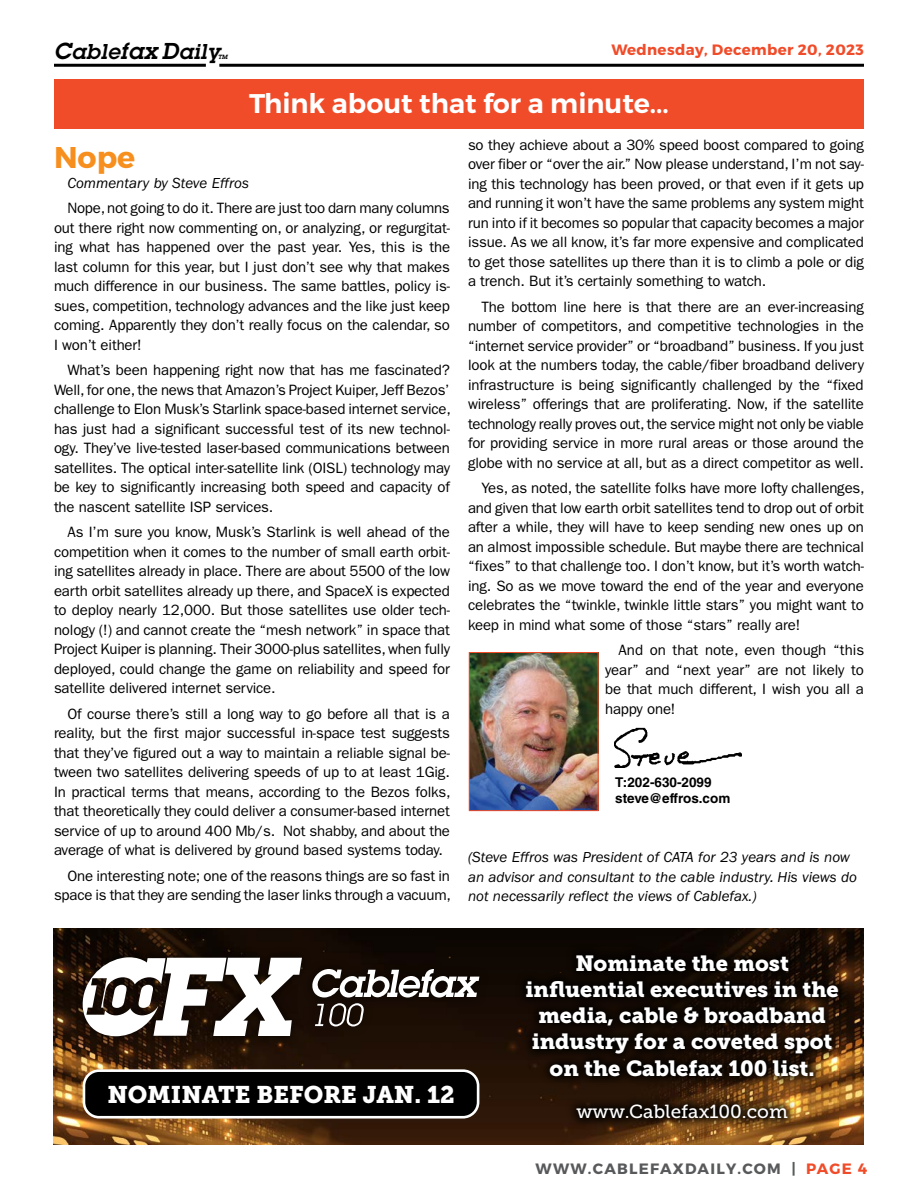
<style>
.page{position:relative;width:918px;height:1188px;background:#fff}
.page>*{position:absolute;margin:0;border:0;box-sizing:border-box;transform-origin:0 0}
.t1{font:700 30px "Montserrat";color:#f78f1e}
.t2{font:600 27px "Montserrat";color:#fff}
.t3{font:24px "Museo Slab 900";color:#fff}
.t4{font:21.75px/26.1px "Museo Slab 900";color:#fff;text-align:center}
.t5{font:italic 600 21px "Lubalin Graph Std";letter-spacing:.03em;color:#000}
.t6{font:18.9px "Museo Slab 500";color:#fff}
.t7{font:15px/19.5px "ITC Franklin Gothic Std";letter-spacing:-.01em;color:#000;text-align:justify}
.t8{font:italic 15px/19.5px "ITC Franklin Gothic Std";color:#000}
.t9{font:700 15px "Montserrat";letter-spacing:.085em;color:#58595b}
.t10{font:700 15px "Montserrat";letter-spacing:.025em;color:#f04c2a}
.t11{font:700 13.5px/16.2px "Helvetica LT Std";color:#000}
.t12{font:italic 600 6px "Lubalin Graph Std";color:#000}
.s1{font-size:22.5px}
.s2{color:#f04c2a}
</style>
<div class="page">
<div style="left:54px;top:79px;width:810px;height:50px;background:#f04c2a"></div>
<hr style="left:219px;top:64px;width:645px;height:3px;background:#000">
<hr style="left:54px;top:64px;width:152px;height:3px;background:#000">
<img style="left:53px;top:928px;width:810px;height:216px">
<div style="left:72px;top:947px;width:417px;height:100px;background:#000;opacity:.75"></div>
<svg style="left:312px;top:969px;width:167px;height:58px"></svg>
<svg style="left:83px;top:957px;width:219px;height:79px"></svg>
<div style="left:84px;top:1071px;width:394px;height:46px;background:#000;border-radius:15px"></div>
<div style="left:83px;top:1069px;width:396px;height:50px;border:3px solid #fff;border-radius:15px"></div>
<svg style="left:515px;top:944px;width:334px;height:143px;background:#160b04"></svg>
<svg style="left:565px;top:1094px;width:233px;height:36px;background:#40270e"></svg>
<img style="left:471px;top:654px;width:125px;height:155px">
<div style="left:469px;top:652px;width:129px;height:159px;border:1px solid #f04c2a"></div>
<img style="left:614px;top:728px;width:128px;height:39px">
<h3 class="t5" style="left:54px;top:38px;width:167px"><span class="s1">C</span>able<span class="s1">fax D</span>aily</h3>
<p class="t10" style="left:611px;top:41px;width:254px">Wednesday, December 20, 2023</p>
<p class="t12" style="left:218px;top:53px;width:11px">TM</p>
<h2 class="t2" style="left:249px;top:87px;width:421px">Think about that for a minute...</h2>
<h1 class="t1" style="left:54px;top:139px;width:83px">Nope</h1>
<p class="t8" style="left:68px;top:173px;width:183px">Commentary by Steve Effros</p>
<p class="t7" style="left:54px;top:199px;width:398px;text-indent:14px">Nope, not going to do it. There are just too darn many columns out there right now commenting on, or analyzing, or regurgitat&shy;ing what has happened over the past year. Yes, this is the last column for this year, but I just don’t see why that makes much difference in our business. The same battles, policy is&shy;sues, competition, technology advances and the like just keep coming. Apparently they don’t really focus on the calendar, so I won’t either!</p>
<p class="t7" style="left:54px;top:361px;width:399px;text-indent:14px">What’s been happening right now that has me fascinated?<br>Well, for one, the news that Amazon’s Project Kuiper, Jeff Bezos’ challenge to Elon Musk’s Starlink space-based internet service, has just had a significant successful test of its new technol&shy;ogy. They’ve live-tested laser-based communications between satellites. The optical inter-satellite link (OISL) technology may be key to significantly increasing both speed and capacity of the nascent satellite ISP services.</p>
<p class="t7" style="left:54px;top:523px;width:398px;text-indent:14px">As I’m sure you know, Musk’s Starlink is well ahead of the competition when it comes to the number of small earth orbit&shy;ing satellites already in place. There are about 5500 of the low earth orbit satellites already up there, and SpaceX is expected to deploy nearly 12,000. But those satellites use older tech&shy;nology (!) and cannot create the “mesh network” in space that Project Kuiper is planning. Their 3000-plus satellites, when fully deployed, could change the game on reliability and speed for satellite delivered internet service.</p>
<p class="t7" style="left:54px;top:704px;width:398px;text-indent:14px">Of course there’s still a long way to go before all that is a reality, but the first major successful in-space test suggests that they’ve figured out a way to maintain a reliable signal be&shy;tween two satellites delivering speeds of up to at least 1Gig.<br>In practical terms that means, according to the Bezos folks, that theoretically they could deliver a consumer-based internet service of up to around 400 Mb/s. Not shabby, and about the average of what is delivered by ground based systems today.</p>
<p class="t7" style="left:54px;top:866px;width:399px;text-align:right">One interesting note; one of the reasons things are so fast in space is that they are sending the laser links through a vacuum,</p>
<p class="t7" style="left:468px;top:135px;width:398px">so they achieve about a 30% speed boost compared to going over fiber or “over the air.” Now please understand, I’m not say&shy;ing this technology has been proved, or that even if it gets up and running it won’t have the same problems any system might run into if it becomes so popular that capacity becomes a major issue. As we all know, it’s far more expensive and complicated to get those satellites up there than it is to climb a pole or dig a trench. But it’s certainly something to watch.</p>
<p class="t7" style="left:468px;top:297px;width:398px;text-indent:14px">The bottom line here is that there are an ever-increasing number of competitors, and competitive technologies in the “internet service provider” or “broadband” business. If you just look at the numbers today, the cable/fiber broadband delivery infrastructure is being significantly challenged by the “fixed wireless” offerings that are proliferating. Now, if the satellite technology really proves out, the service might not only be viable for providing service in more rural areas or those around the globe with no service at all, but as a direct competitor as well.</p>
<p class="t7" style="left:468px;top:478px;width:398px;text-indent:14px">Yes, as noted, the satellite folks have more lofty challenges, and given that low earth orbit satellites tend to drop out of orbit after a while, they will have to keep sending new ones up on an almost impossible schedule. But maybe there are technical “fixes” to that challenge too. I don’t know, but it’s worth watch&shy;ing. So as we move toward the end of the year and everyone celebrates the “twinkle, twinkle little stars” you might want to keep in mind what some of those “stars” really are!</p>
<p class="t7" style="left:605px;top:640px;width:261px;text-indent:14px">And on that note, even though “this year” and “next year” are not likely to be that much different, I wish you all a happy one!</p>
<p class="t11" style="left:615px;top:774px;width:117px">T:202-630-2099 steve@effros.com</p>
<p class="t8" style="left:468px;top:848px;width:391px">(Steve Effros was President of CATA for 23 years and is now an advisor and consultant to the cable industry. His views do not necessarily reflect the views of Cablefax.)</p>
<h3 class="t3" style="left:107px;top:1081px;width:349px">NOMINATE BEFORE JAN. 12</h3>
<h3 class="t4" style="left:525px;top:950px;width:315px">Nominate the most influential executives in the media, cable &amp; broadband industry for a coveted spot on the Cablefax 100 list.</h3>
<p class="t6" style="left:576px;top:1101px;width:213px">www.Cablefax100.com</p>
<p class="t9" style="left:536px;top:1159px;width:333px">WWW.CABLEFAXDAILY.COM | <span class="s2">PAGE 4</span></p>
</div>
